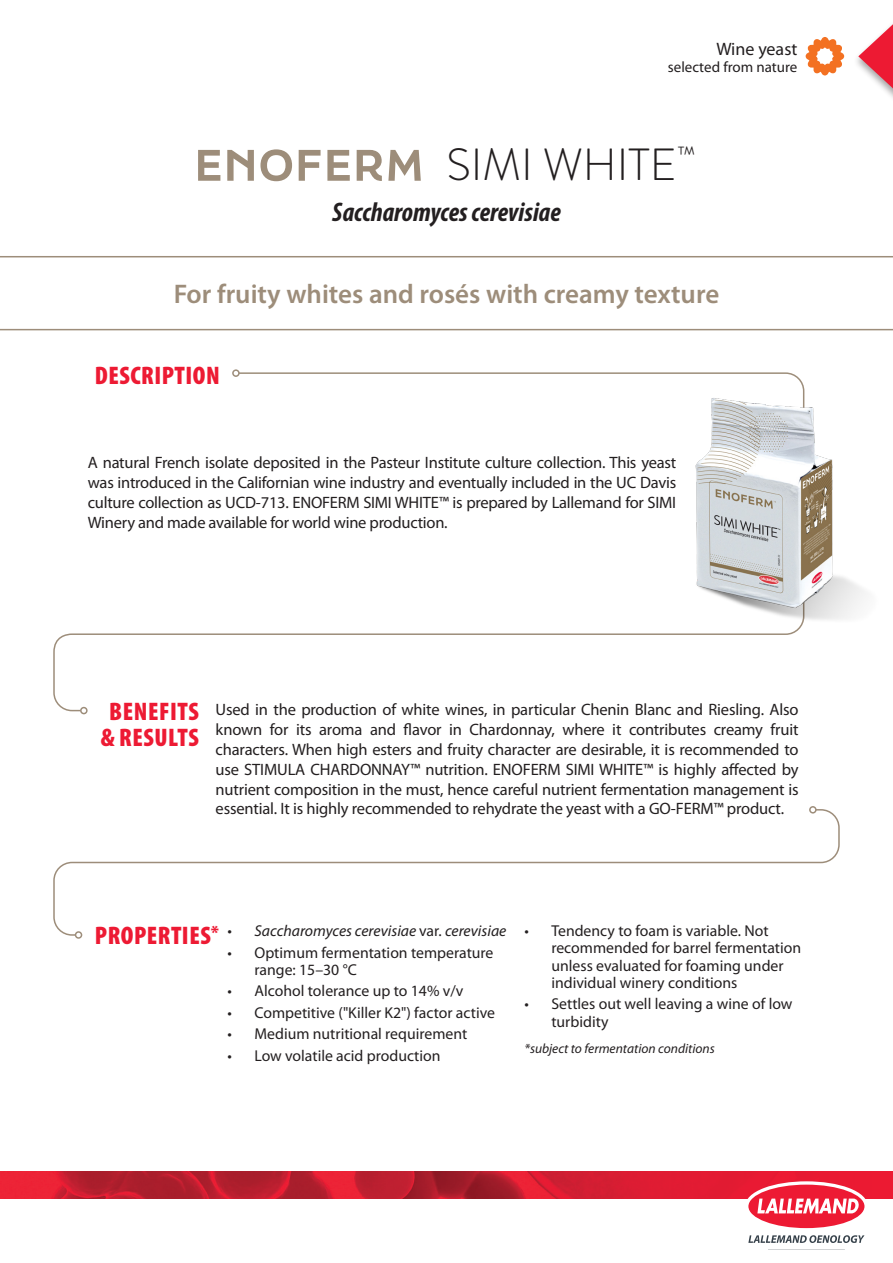
<style>
.page{position:relative;width:893px;height:1263px;background:#fff}
.page>*{position:absolute;margin:0;border:0;box-sizing:border-box;transform-origin:0 0}
.t1{font:300 45px "Brandon Grotesque";color:#231f20}
.t2{font:600 27px "Myriad Pro";color:#9d8d7a}
.t3{font:italic 700 condensed 27px "Myriad Pro";color:#231f20}
.t4{font:900 condensed 25.5px/25.5px "Myriad Pro";letter-spacing:.02em;color:#ed1a33;text-align:center}
.t5{font:18px "Myriad Pro";color:#231f20}
.t6{font:16.5px/19.8px "Myriad Pro";letter-spacing:-.015em;color:#231f20;text-align:justify}
.t7{font:15.75px/17.2px "Myriad Pro";color:#231f20}
.t8{font:italic 15.75px "Myriad Pro";color:#231f20}
.t9{font:15px "Myriad Pro";color:#231f20}
.t10{font:italic 13.5px "Myriad Pro";color:#231f20}
.s1{font-style:normal}
</style>
<div class="page">
<svg style="left:858px;top:24px;width:35px;height:73px"></svg>
<svg style="left:806px;top:37px;width:38px;height:38px"></svg>
<img style="left:0;top:1171px;width:893px;height:27px">
<svg style="left:745px;top:1181px;width:123px;height:62px"></svg>
<svg style="left:0;top:256px;width:893px;height:74px"></svg>
<svg style="left:53px;top:372px;width:752px;height:340px"></svg>
<div style="left:80px;top:707px;width:8px;height:7px;border:2px solid #9d8d7a;border-radius:50%"></div>
<div style="left:232px;top:369px;width:8px;height:8px;border:2px solid #9d8d7a;border-radius:50%"></div>
<svg style="left:198px;top:150px;width:22px;height:31px"></svg>
<svg style="left:227px;top:150px;width:27px;height:31px"></svg>
<svg style="left:260px;top:149px;width:32px;height:32px"></svg>
<svg style="left:299px;top:150px;width:22px;height:31px"></svg>
<svg style="left:327px;top:150px;width:23px;height:31px"></svg>
<svg style="left:357px;top:150px;width:25px;height:31px"></svg>
<svg style="left:388px;top:150px;width:33px;height:31px"></svg>
<svg style="left:53px;top:809px;width:787px;height:127px"></svg>
<div style="left:75px;top:931px;width:7px;height:8px;border:2px solid #9d8d7a;border-radius:50%"></div>
<div style="left:809px;top:806px;width:8px;height:7px;border:2px solid #9d8d7a;border-radius:50%"></div>
<img style="left:688px;top:392px;width:178px;height:241px">
<p class="t5" style="left:716px;top:38px;width:83px">Wine yeast</p>
<p class="t9" style="left:668px;top:57px;width:131px">selected from nature</p>
<h1 class="t1" style="left:446px;top:134px;width:251px">SIMI WHITE<sup>™</sup></h1>
<h2 class="t3" style="left:332px;top:195px;width:230px">Saccharomyces cerevisiae</h2>
<h2 class="t2" style="left:174px;top:277px;width:547px">For fruity whites and rosés with creamy texture</h2>
<h3 class="t4" style="left:95px;top:362px;width:126px">DESCRIPTION</h3>
<p class="t6" style="left:88px;top:452px;width:590px">A natural French isolate deposited in the Pasteur Institute culture collection. This yeast was introduced in the Californian wine industry and eventually included in the UC Davis culture collection as UCD-713. ENOFERM SIMI WHITE™ is prepared by Lallemand for SIMI Winery and made available for world wine production.</p>
<h3 class="t4" style="left:101px;top:698px;width:99px">BENEFITS &amp; RESULTS</h3>
<p class="t6" style="left:216px;top:700px;width:584px">Used in the production of white wines, in particular Chenin Blanc and Riesling. Also known for its aroma and flavor in Chardonnay, where it contributes creamy fruit characters. When high esters and fruity character are desirable, it is recommended to use STIMULA CHARDONNAY™ nutrition. ENOFERM SIMI WHITE™ is highly affected by nutrient composition in the must, hence careful nutrient fermentation management is essential. It is highly recommended to rehydrate the yeast with a GO-FERM™ product.</p>
<h3 class="t4" style="left:95px;top:922px;width:125px">PROPERTIES<sup>*</sup></h3>
<p class="t8" style="left:227px;top:921px;width:280px">• Saccharomyces cerevisiae <span class="s1">var.</span> cerevisiae</p>
<p class="t7" style="left:254px;top:943px;width:240px;text-indent:-27px">• Optimum fermentation temperature range: 15–30 °C</p>
<p class="t7" style="left:227px;top:982px;width:237px">• Alcohol tolerance up to 14% v/v</p>
<p class="t7" style="left:227px;top:1004px;width:269px">• Competitive ("Killer K2") factor active</p>
<p class="t7" style="left:227px;top:1025px;width:241px">• Medium nutritional requirement</p>
<p class="t7" style="left:227px;top:1047px;width:215px">• Low volatile acid production</p>
<p class="t7" style="left:551px;top:922px;width:251px;text-indent:-27px">• Tendency to foam is variable. Not recommended for barrel fermentation unless evaluated for foaming under individual winery conditions</p>
<p class="t7" style="left:551px;top:995px;width:243px;text-indent:-27px">• Settles out well leaving a wine of low turbidity</p>
<p class="t10" style="left:524px;top:1040px;width:192px">*subject to fermentation conditions</p>
</div>
